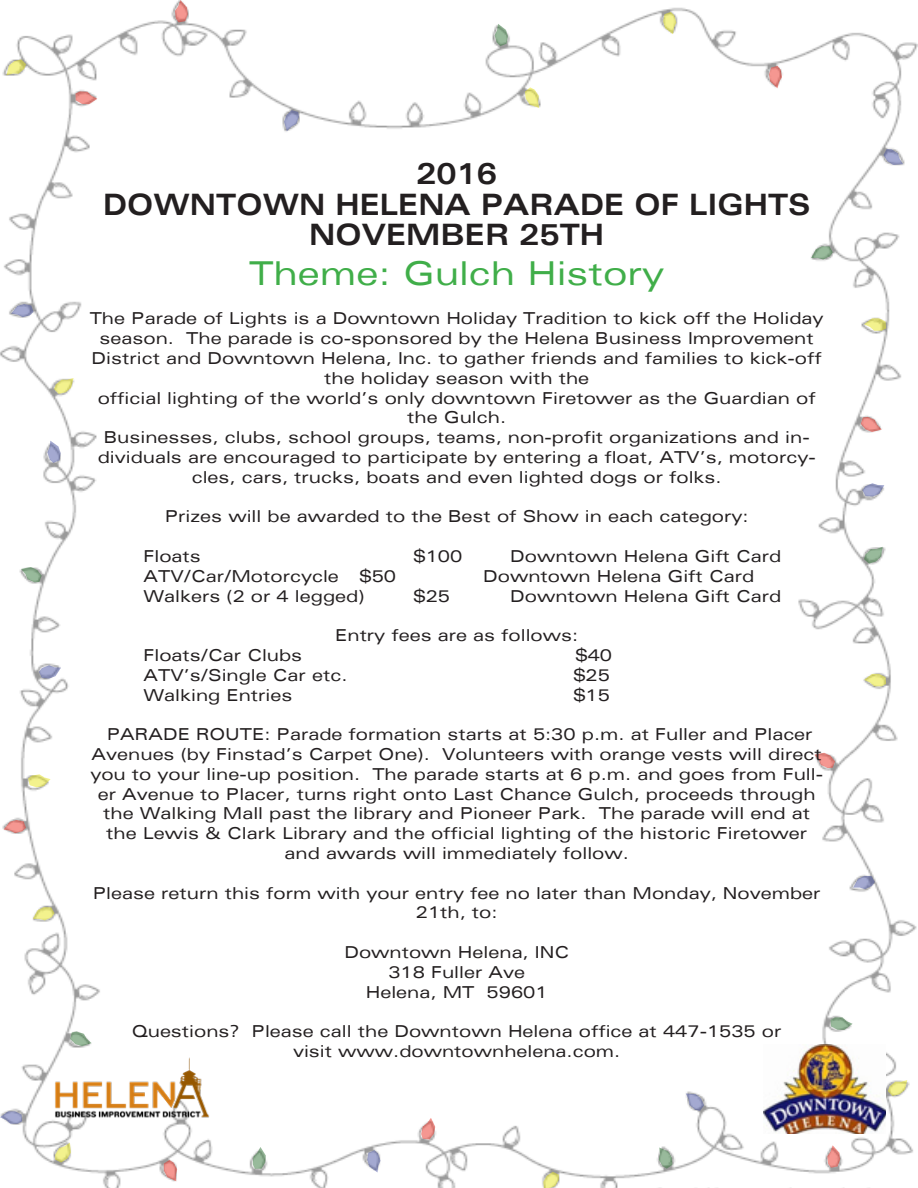
<style>
.page{position:relative;width:918px;height:1188px;background:#fff}
.page>*{position:absolute;margin:0;border:0;box-sizing:border-box;transform-origin:0 0}
.t1{font:expanded 33px "Univers";color:#40ae49}
.t2{font:700 expanded 29.55px "Univers";color:#231f20;scale:.92 1}
.t3{font:expanded 16.5px/19.8px "Univers";color:#231f20;text-align:center}
</style>
<div class="page">
<img style="left:0;top:5px;width:918px;height:1183px">
<svg style="left:28px;top:774px;width:23px;height:13px"></svg>
<svg style="left:54px;top:378px;width:20px;height:16px"></svg>
<svg style="left:6px;top:59px;width:20px;height:16px"></svg>
<svg style="left:525px;top:87px;width:14px;height:21px"></svg>
<svg style="left:33px;top:907px;width:22px;height:13px"></svg>
<svg style="left:75px;top:91px;width:22px;height:13px"></svg>
<svg style="left:4px;top:820px;width:22px;height:13px"></svg>
<svg style="left:11px;top:304px;width:23px;height:13px"></svg>
<svg style="left:47px;top:441px;width:14px;height:22px"></svg>
<svg style="left:0;top:1111px;width:22px;height:13px"></svg>
<svg style="left:39px;top:665px;width:22px;height:14px"></svg>
<svg style="left:21px;top:567px;width:21px;height:15px"></svg>
<svg style="left:70px;top:1031px;width:22px;height:15px"></svg>
<svg style="left:864px;top:318px;width:22px;height:13px"></svg>
<svg style="left:663px;top:12px;width:13px;height:22px"></svg>
<svg style="left:864px;top:674px;width:22px;height:12px"></svg>
<svg style="left:769px;top:66px;width:13px;height:22px"></svg>
<svg style="left:175px;top:0;width:13px;height:22px"></svg>
<svg style="left:861px;top:417px;width:21px;height:15px"></svg>
<svg style="left:883px;top:149px;width:20px;height:16px"></svg>
<svg style="left:284px;top:110px;width:15px;height:21px"></svg>
<svg style="left:862px;top:483px;width:22px;height:14px"></svg>
<svg style="left:495px;top:24px;width:13px;height:22px"></svg>
<svg style="left:811px;top:246px;width:22px;height:14px"></svg>
<svg style="left:543px;top:1172px;width:16px;height:16px"></svg>
<svg style="left:888px;top:1080px;width:19px;height:16px"></svg>
<svg style="left:55px;top:1143px;width:16px;height:20px"></svg>
<svg style="left:814px;top:753px;width:21px;height:15px"></svg>
<svg style="left:827px;top:1145px;width:13px;height:23px"></svg>
<svg style="left:421px;top:1118px;width:14px;height:22px"></svg>
<svg style="left:164px;top:1160px;width:13px;height:21px"></svg>
<svg style="left:853px;top:876px;width:22px;height:13px"></svg>
<svg style="left:686px;top:1094px;width:18px;height:17px"></svg>
<svg style="left:367px;top:1150px;width:14px;height:23px"></svg>
<svg style="left:864px;top:547px;width:19px;height:17px"></svg>
<svg style="left:831px;top:1017px;width:22px;height:13px"></svg>
<svg style="left:659px;top:1147px;width:13px;height:22px"></svg>
<svg style="left:253px;top:1147px;width:13px;height:22px"></svg>
<img style="left:54px;top:1048px;width:156px;height:78px">
<img style="left:763px;top:1045px;width:122px;height:89px">
<p class="t2" style="left:416px;top:157px;width:89px">2016</p>
<p class="t2" style="left:103px;top:187px;width:770px">DOWNTOWN HELENA PARADE OF LIGHTS</p>
<p class="t2" style="left:309px;top:218px;width:322px">NOVEMBER 25TH</p>
<p class="t1" style="left:249px;top:254px;width:417px">Theme: Gulch History</p>
<p class="t3" style="left:90px;top:308px;width:735px">The Parade of Lights is a Downtown Holiday Tradition to kick off the Holiday season. The parade is co-sponsored by the Helena Business Improvement District and Downtown Helena, Inc. to gather friends and families to kick-off the holiday season with the</p>
<p class="t3" style="left:98px;top:388px;width:719px">official lighting of the world’s only downtown Firetower as the Guardian of the Gulch.</p>
<p class="t3" style="left:98px;top:427px;width:720px">Businesses, clubs, school groups, teams, non-profit organizations and in&shy;dividuals are encouraged to participate by entering a float, ATV’s, motorcy&shy;cles, cars, trucks, boats and even lighted dogs or folks.</p>
<p class="t3" style="left:165px;top:506px;width:585px">Prizes will be awarded to the Best of Show in each category:</p>
<p class="t3" style="left:144px;top:546px;width:59px">Floats</p>
<p class="t3" style="left:414px;top:546px;width:50px">$100</p>
<p class="t3" style="left:510px;top:546px;width:273px">Downtown Helena Gift Card</p>
<p class="t3" style="left:144px;top:566px;width:197px">ATV/Car/Motorcycle</p>
<p class="t3" style="left:360px;top:566px;width:38px">$50</p>
<p class="t3" style="left:483px;top:566px;width:273px">Downtown Helena Gift Card</p>
<p class="t3" style="left:144px;top:586px;width:223px">Walkers (2 or 4 legged)</p>
<p class="t3" style="left:414px;top:586px;width:38px">$25</p>
<p class="t3" style="left:510px;top:586px;width:273px">Downtown Helena Gift Card</p>
<p class="t3" style="left:335px;top:625px;width:244px">Entry fees are as follows:</p>
<p class="t3" style="left:144px;top:645px;width:160px">Floats/Car Clubs</p>
<p class="t3" style="left:576px;top:645px;width:38px">$40</p>
<p class="t3" style="left:144px;top:665px;width:205px">ATV’s/Single Car etc.</p>
<p class="t3" style="left:573px;top:665px;width:38px">$25</p>
<p class="t3" style="left:144px;top:685px;width:150px">Walking Entries</p>
<p class="t3" style="left:573px;top:685px;width:38px">$15</p>
<p class="t3" style="left:90px;top:724px;width:734px">PARADE ROUTE: Parade formation starts at 5:30 p.m. at Fuller and Placer Avenues (by Finstad’s Carpet One). Volunteers with orange vests will direct you to your line-up position. The parade starts at 6 p.m. and goes from Full&shy;er Avenue to Placer, turns right onto Last Chance Gulch, proceeds through the Walking Mall past the library and Pioneer Park. The parade will end at the Lewis &amp; Clark Library and the official lighting of the historic Firetower and awards will immediately follow.</p>
<p class="t3" style="left:93px;top:883px;width:729px">Please return this form with your entry fee no later than Monday, November<br>21th, to:</p>
<p class="t3" style="left:344px;top:942px;width:226px">Downtown Helena, INC</p>
<p class="t3" style="left:388px;top:962px;width:138px">318 Fuller Ave</p>
<p class="t3" style="left:366px;top:982px;width:183px">Helena, MT 59601</p>
<p class="t3" style="left:132px;top:1021px;width:651px">Questions? Please call the Downtown Helena office at 447-1535 or</p>
<p class="t3" style="left:293px;top:1041px;width:329px">visit www.downtownhelena.com.</p>
</div>
